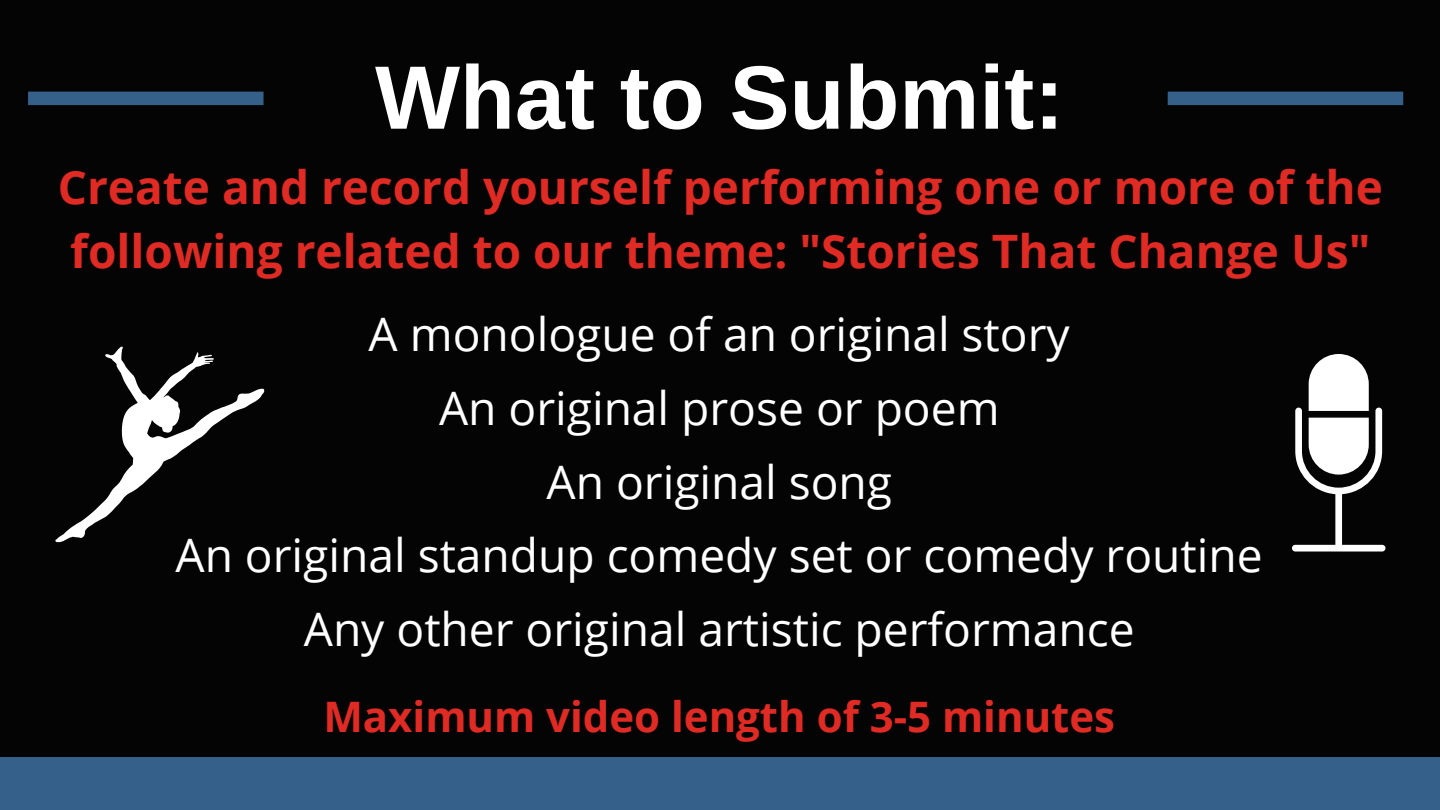
<style>
.page{position:relative;width:1440px;height:810px;background:#040404}
.page>*{position:absolute;margin:0;border:0;box-sizing:border-box;transform-origin:0 0}
.t1{font:700 90px "Arimo";color:#fff}
.t2{font:46.1px "Open Sans";color:#fff}
.t3{font:700 46px/63.8px "Open Sans";color:#e02a24}
.t4{font:700 42px "Open Sans";color:#e02a24}
</style>
<div class="page">
<div style="left:0;top:757px;width:1440px;height:53px;background:#356089"></div>
<div style="left:1168px;top:92px;width:235px;height:13px;background:#356089"></div>
<div style="left:28px;top:92px;width:236px;height:13px;background:#356089"></div>
<svg style="left:1292px;top:354px;width:93px;height:198px"></svg>
<svg style="left:55px;top:347px;width:209px;height:195px"></svg>
<p class="t1" style="left:375px;top:47px;width:691px">What to Submit:</p>
<p class="t3" style="left:58px;top:155px;width:1327px">Create and record yourself performing one or more of the following related to our theme: "Stories That Change Us"</p>
<p class="t2" style="left:369px;top:302px;width:703px">A monologue of an original story</p>
<p class="t2" style="left:439px;top:375px;width:562px">An original prose or poem</p>
<p class="t2" style="left:547px;top:449px;width:347px">An original song</p>
<p class="t2" style="left:176px;top:523px;width:1089px">An original standup comedy set or comedy routine</p>
<p class="t2" style="left:304px;top:597px;width:832px">Any other original artistic performance</p>
<p class="t4" style="left:323px;top:687px;width:793px">Maximum video length of 3-5 minutes</p>
</div>
